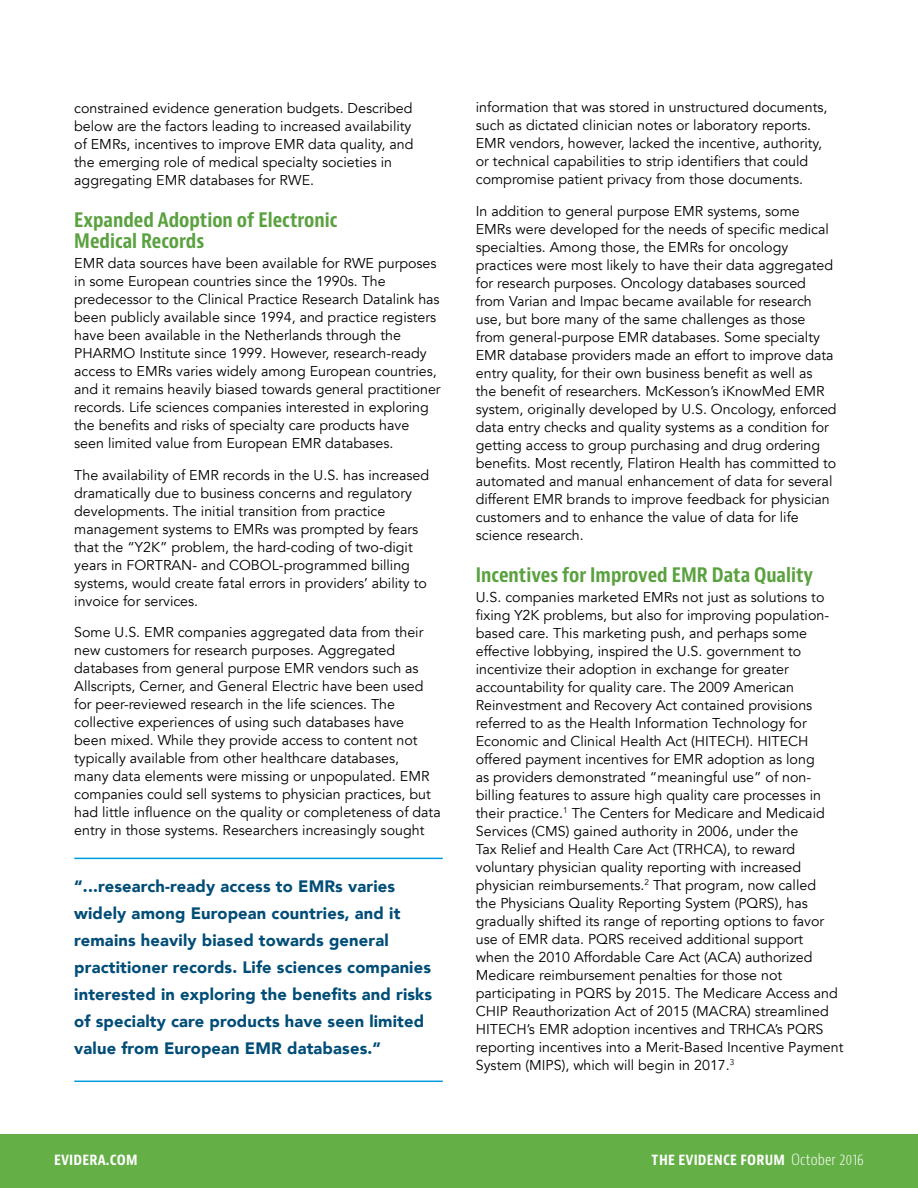
<style>
.page{position:relative;width:918px;height:1188px;background:#fff}
.page>*{position:absolute;margin:0;border:0;box-sizing:border-box;transform-origin:0 0}
.t1{font:700 condensed 19.5px/21.8px "Bernino Sans";color:#5aa13f}
.t2{font:900 16.5px/27px "Avenir";letter-spacing:.01em;color:#004d77}
.t3{font:700 condensed 15px "Bernino Sans";letter-spacing:.01em;color:#fff}
.t4{font:14.25px/18px "Avenir";color:#000}
.s1{font-weight:300}
</style>
<div class="page">
<div style="left:0;top:1134px;width:918px;height:54px;background:#64b046"></div>
<hr style="left:74px;top:858px;width:369px;height:1px;background:#009bde">
<hr style="left:74px;top:1081px;width:369px;height:1px;background:#009bde">
<p class="t4" style="left:74px;top:99px;width:341px">constrained evidence generation budgets. Described below are the factors leading to increased availability of EMRs, incentives to improve EMR data quality, and the emerging role of medical specialty societies in aggregating EMR databases for RWE.</p>
<h1 class="t1" style="left:74px;top:209px;width:265px">Expanded Adoption of Electronic<br>Medical Records</h1>
<p class="t4" style="left:74px;top:255px;width:368px">EMR data sources have been available for RWE purposes in some European countries since the 1990s. The predecessor to the Clinical Practice Research Datalink has been publicly available since 1994, and practice registers have been available in the Netherlands through the PHARMO Institute since 1999. However, research-ready access to EMRs varies widely among European countries, and it remains heavily biased towards general practitioner records. Life sciences companies interested in exploring the benefits and risks of specialty care products have seen limited value from European EMR databases.</p>
<p class="t4" style="left:74px;top:466px;width:356px">The availability of EMR records in the U.S. has increased dramatically due to business concerns and regulatory developments. The initial transition from practice management systems to EMRs was prompted by fears that the “Y2K” problem, the hard-coding of two-digit years in FORTRAN- and COBOL-programmed billing systems, would create fatal errors in providers’ ability to invoice for services.</p>
<p class="t4" style="left:74px;top:624px;width:368px">Some U.S. EMR companies aggregated data from their new customers for research purposes. Aggregated databases from general purpose EMR vendors such as Allscripts, Cerner, and General Electric have been used for peer-reviewed research in the life sciences. The collective experiences of using such databases have<br>been mixed. While they provide access to content not typically available from other healthcare databases,<br>many data elements were missing or unpopulated. EMR companies could sell systems to physician practices, but had little influence on the quality or completeness of data entry in those systems. Researchers increasingly sought</p>
<p class="t2" style="left:74px;top:872px;width:360px">“...research-ready access to EMRs varies widely among European countries, and it remains heavily biased towards general practitioner records. Life sciences companies interested in exploring the benefits and risks of specialty care products have seen limited value from European EMR databases.”</p>
<p class="t4" style="left:476px;top:99px;width:353px">information that was stored in unstructured documents, such as dictated clinician notes or laboratory reports.<br>EMR vendors, however, lacked the incentive, authority, or technical capabilities to strip identifiers that could compromise patient privacy from those documents.</p>
<p class="t4" style="left:476px;top:202px;width:362px">In addition to general purpose EMR systems, some EMRs were developed for the needs of specific medical specialties. Among those, the EMRs for oncology practices were most likely to have their data aggregated for research purposes. Oncology databases sourced from Varian and Impac became available for research use, but bore many of the same challenges as those from general-purpose EMR databases. Some specialty EMR database providers made an effort to improve data entry quality, for their own business benefit as well as the benefit of researchers. McKesson’s iKnowMed EMR system, originally developed by U.S. Oncology, enforced data entry checks and quality systems as a condition for getting access to group purchasing and drug ordering benefits. Most recently, Flatiron Health has committed to automated and manual enhancement of data for several different EMR brands to improve feedback for physician customers and to enhance the value of data for life science research.</p>
<h1 class="t1" style="left:476px;top:565px;width:339px">Incentives for Improved EMR Data Quality</h1>
<p class="t4" style="left:476px;top:589px;width:369px">U.S. companies marketed EMRs not just as solutions to fixing Y2K problems, but also for improving population&shy;based care. This marketing push, and perhaps some effective lobbying, inspired the U.S. government to incentivize their adoption in exchange for greater accountability for quality care. The 2009 American Reinvestment and Recovery Act contained provisions referred to as the Health Information Technology for Economic and Clinical Health Act (HITECH). HITECH offered payment incentives for EMR adoption as long<br>as providers demonstrated “meaningful use” of non&shy;billing features to assure high quality care processes in their practice.<sup>1</sup> The Centers for Medicare and Medicaid Services (CMS) gained authority in 2006, under the<br>Tax Relief and Health Care Act (TRHCA), to reward voluntary physician quality reporting with increased physician reimbursements.<sup>2</sup> That program, now called<br>the Physicians Quality Reporting System (PQRS), has gradually shifted its range of reporting options to favor use of EMR data. PQRS received additional support<br>when the 2010 Affordable Care Act (ACA) authorized Medicare reimbursement penalties for those not participating in PQRS by 2015. The Medicare Access and CHIP Reauthorization Act of 2015 (MACRA) streamlined HITECH’s EMR adoption incentives and TRHCA’s PQRS reporting incentives into a Merit-Based Incentive Payment System (MIPS), which will begin in 2017.<sup>3</sup></p>
<p class="t3" style="left:54px;top:1150px;width:85px">EVIDERA.COM</p>
<p class="t3" style="left:652px;top:1150px;width:214px">THE EVIDENCE FORUM <span class="s1">October 2016</span></p>
</div>
